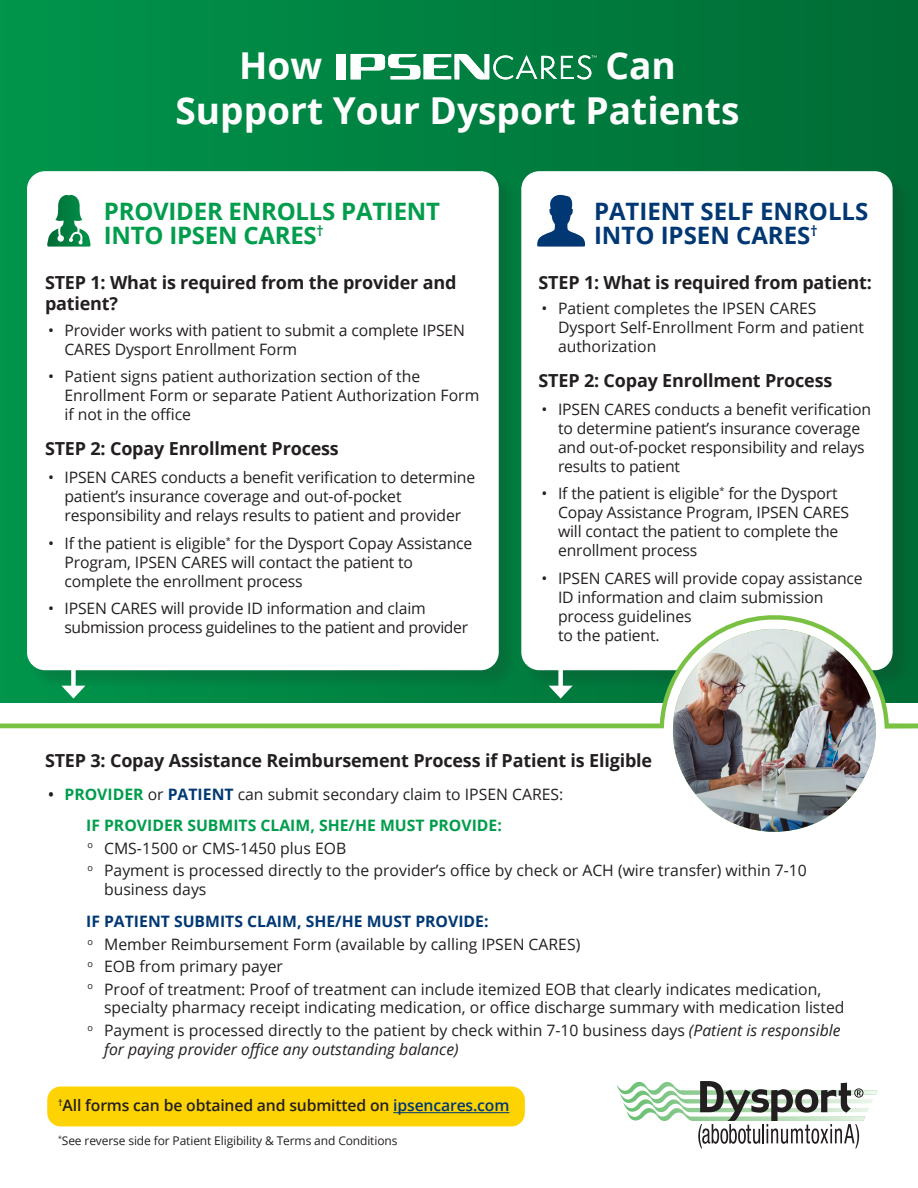
<style>
.page{position:relative;width:918px;height:1188px;background:#fff}
.page>*{position:absolute;margin:0;border:0;box-sizing:border-box;transform-origin:0 0}
.t1{font:700 37.05px/44.5px "Open Sans";color:#fff}
.t2{font:700 24px/24px "Open Sans";letter-spacing:-.01em;color:#009d4c}
.t3{font:700 24px/24px "Open Sans";color:#013874}
.t4{font:700 18px/21.6px "Open Sans";letter-spacing:-.01em;color:#231f20}
.t5{font:15.75px/18.9px "Open Sans";letter-spacing:-.01em;color:#231f20}
.t6{font:600 15.75px "Open Sans";letter-spacing:-.01em;color:#231f20}
.t7{font:700 15.75px "Open Sans";color:#009d4c}
.t8{font:700 15.75px "Open Sans";color:#013874}
.t9{font:12px "Open Sans";letter-spacing:-.01em;color:#231f20}
.s1{font-weight:600}
.s2{font-weight:700;color:#009d4c}
.s3{font-weight:700;color:#013874}
.s4{font-style:italic}
.s5{color:#013874}
</style>
<div class="page">
<div style="left:47px;top:1086px;width:478px;height:40px;background:#fed304;border-radius:14px"></div>
<div style="left:0;top:0;width:918px;height:703px;background:linear-gradient(to right,#00944b,#006c35)"></div>
<div style="left:29px;top:173px;width:488px;height:516px;background:#03733b"></div>
<div style="left:27px;top:171px;width:472px;height:499px;background:#fff;border-radius:18px"></div>
<div style="left:524px;top:173px;width:387px;height:516px;background:#036332"></div>
<div style="left:521px;top:171px;width:372px;height:499px;background:#fff;border-radius:18px"></div>
<div style="left:336px;top:54px;width:10px;height:25px;background:#fff"></div>
<svg style="left:351px;top:54px;width:246px;height:25px"></svg>
<svg style="left:617px;top:1081px;width:261px;height:67px"></svg>
<hr style="left:393px;top:1112px;width:116px;height:1px;background:#013874">
<svg style="left:47px;top:195px;width:44px;height:52px"></svg>
<svg style="left:537px;top:195px;width:48px;height:52px"></svg>
<svg style="left:0;top:604px;width:918px;height:125px"></svg>
<svg style="left:663px;top:619px;width:223px;height:110px"></svg>
<img style="left:671px;top:629px;width:206px;height:203px">
<p class="t1" style="left:175px;top:43px;width:566px;text-indent:430px">Can<br>Support Your Dysport Patients</p>
<p class="t1" style="left:239px;top:43px;width:85px">How</p>
<p class="t2" style="left:104px;top:198px;width:338px">PROVIDER ENROLLS PATIENT<br>INTO IPSEN CARES<sup>†</sup></p>
<p class="t4" style="left:45px;top:271px;width:413px">STEP 1: What is required from the provider and patient?</p>
<p class="t5" style="left:64px;top:320px;width:402px;text-indent:-16px">• Provider works with patient to submit a complete IPSEN<br>CARES Dysport Enrollment Form</p>
<p class="t5" style="left:64px;top:367px;width:416px;text-indent:-16px">• Patient signs patient authorization section of the<br>Enrollment Form or separate Patient Authorization Form if not in the office</p>
<p class="t4" style="left:45px;top:438px;width:295px">STEP 2: Copay Enrollment Process</p>
<p class="t5" style="left:64px;top:468px;width:412px;text-indent:-16px">• IPSEN CARES conducts a benefit verification to determine patient’s insurance coverage and out-of-pocket responsibility and relays results to patient and provider</p>
<p class="t5" style="left:64px;top:533px;width:409px;text-indent:-16px">• If the patient is eligible<sup>*</sup> for the Dysport Copay Assistance<br>Program, IPSEN CARES will contact the patient to complete the enrollment process</p>
<p class="t5" style="left:64px;top:599px;width:405px;text-indent:-16px">• IPSEN CARES will provide ID information and claim submission process guidelines to the patient and provider</p>
<p class="t3" style="left:594px;top:198px;width:276px">PATIENT SELF ENROLLS<br>INTO IPSEN CARES<sup>†</sup></p>
<p class="t4" style="left:538px;top:271px;width:335px">STEP 1: What is required from patient:</p>
<p class="t5" style="left:558px;top:299px;width:308px;text-indent:-16px">• Patient completes the IPSEN CARES<br>Dysport Self-Enrollment Form and patient authorization</p>
<p class="t4" style="left:538px;top:369px;width:295px">STEP 2: Copay Enrollment Process</p>
<p class="t5" style="left:558px;top:399px;width:315px;text-indent:-16px">• IPSEN CARES conducts a benefit verification to determine patient’s insurance coverage and out-of-pocket responsibility and relays results to patient</p>
<p class="t5" style="left:558px;top:484px;width:293px;text-indent:-16px">• If the patient is eligible<sup>*</sup> for the Dysport Copay Assistance Program, IPSEN CARES will contact the patient to complete the enrollment process</p>
<p class="t5" style="left:558px;top:568px;width:306px;text-indent:-16px">• IPSEN CARES will provide copay assistance<br>ID information and claim submission process guidelines<br>to the patient.</p>
<p class="t4" style="left:45px;top:749px;width:609px">STEP 3: Copay Assistance Reimbursement Process if Patient is Eligible</p>
<p class="t5" style="left:48px;top:784px;width:517px"><span class="s1">•</span> <span class="s2">PROVIDER</span> or <span class="s3">PATIENT</span> can submit secondary claim to IPSEN CARES:</p>
<p class="t7" style="left:86px;top:814px;width:417px">IF PROVIDER SUBMITS CLAIM, SHE/HE MUST PROVIDE:</p>
<p class="t5" style="left:88px;top:838px;width:260px"><sup>o</sup> CMS-1500 or CMS-1450 plus EOB</p>
<p class="t5" style="left:104px;top:860px;width:704px;text-indent:-16px"><sup>o</sup> Payment is processed directly to the provider’s office by check or ACH (wire transfer) within 7-10 business days</p>
<p class="t8" style="left:86px;top:911px;width:404px">IF PATIENT SUBMITS CLAIM, SHE/HE MUST PROVIDE:</p>
<p class="t5" style="left:88px;top:934px;width:494px"><sup>o</sup> Member Reimbursement Form (available by calling IPSEN CARES)</p>
<p class="t5" style="left:88px;top:957px;width:197px"><sup>o</sup> EOB from primary payer</p>
<p class="t5" style="left:104px;top:979px;width:742px;text-indent:-16px"><sup>o</sup> Proof of treatment: Proof of treatment can include itemized EOB that clearly indicates medication, specialty pharmacy receipt indicating medication, or office discharge summary with medication listed</p>
<p class="t5" style="left:104px;top:1020px;width:738px;text-indent:-16px"><sup>o</sup> Payment is processed directly to the patient by check within 7-10 business days <span class="s4">(Patient is responsible for paying provider office any outstanding balance)</span></p>
<p class="t6" style="left:58px;top:1095px;width:453px"><sup>†</sup>All forms can be obtained and submitted on <span class="s5">ipsencares.com</span></p>
<p class="t9" style="left:58px;top:1133px;width:341px"><sup>*</sup>See reverse side for Patient Eligibility &amp; Terms and Conditions</p>
</div>
